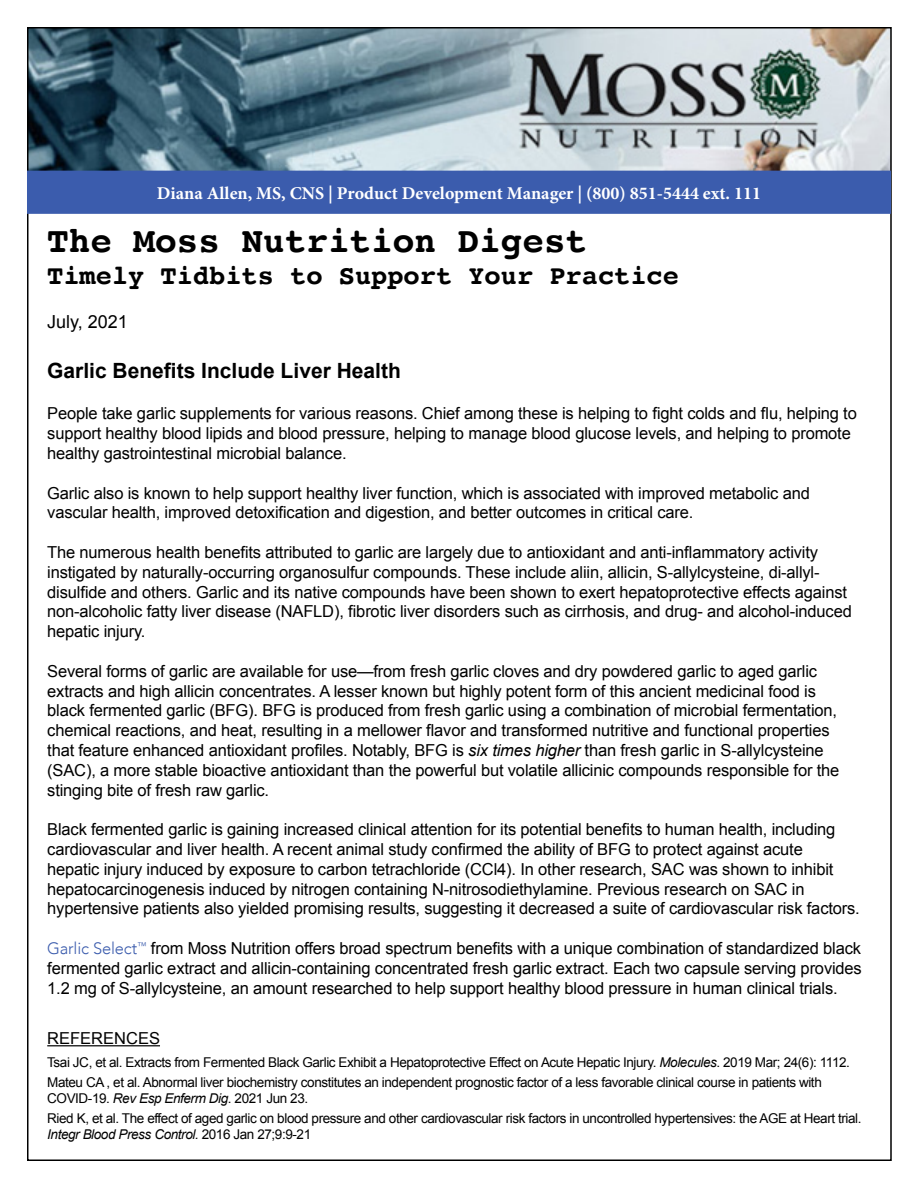
<style>
.page{position:relative;width:918px;height:1188px;background:#fff}
.page>*{position:absolute;margin:0;border:0;box-sizing:border-box;transform-origin:0 0}
.t1{font:700 36px "Courier";color:#000}
.t2{font:700 27px "Courier";color:#000}
.t3{font:700 21px "Arial";color:#000}
.t4{font:700 18px "Minion Pro";color:#fff}
.t5{font:18px "Arial";color:#000}
.t6{font:16.5px/19.8px "Arial";letter-spacing:-.01em;color:#000}
.t7{font:13.5px/19.8px "Arial";letter-spacing:-.03em;color:#000}
.t8{font:italic 13.5px "Arial";letter-spacing:-.03em;color:#000}
.s1{font-style:italic}
.s2{font-family:"Avenir";font-weight:300;color:#3b5cad}
.s3{font-style:normal}
</style>
<div class="page">
<img style="left:30px;top:30px;width:859px;height:141px">
<hr style="left:47px;top:1045px;width:113px;height:1px;background:#000">
<div style="left:28px;top:171px;width:862px;height:42px;background:#3b5cad"></div>
<div style="left:27px;top:171px;width:864px;height:43px;border:2px solid #3b5cad"></div>
<p class="t4" style="left:157px;top:180px;width:606px">Diana Allen, MS, CNS | Product Development Manager | (800) 851-5444 ext. 111</p>
<h1 class="t1" style="left:47px;top:212px;width:542px">The Moss Nutrition Digest</h1>
<h2 class="t2" style="left:47px;top:254px;width:633px">Timely Tidbits to Support Your Practice</h2>
<p class="t5" style="left:47px;top:310px;width:82px">July, 2021</p>
<p class="t3" style="left:47px;top:357px;width:355px">Garlic Benefits Include Liver Health</p>
<p class="t6" style="left:47px;top:404px;width:811px">People take garlic supplements for various reasons. Chief among these is helping to fight colds and flu, helping to support healthy blood lipids and blood pressure, helping to manage blood glucose levels, and helping to promote healthy gastrointestinal microbial balance.</p>
<p class="t6" style="left:47px;top:483px;width:764px">Garlic also is known to help support healthy liver function, which is associated with improved metabolic and vascular health, improved detoxification and digestion, and better outcomes in critical care.</p>
<p class="t6" style="left:47px;top:543px;width:806px">The numerous health benefits attributed to garlic are largely due to antioxidant and anti-inflammatory activity instigated by naturally-occurring organosulfur compounds. These include aliin, allicin, S-allylcysteine, di-allyl&shy;disulfide and others. Garlic and its native compounds have been shown to exert hepatoprotective effects against non-alcoholic fatty liver disease (NAFLD), fibrotic liver disorders such as cirrhosis, and drug- and alcohol-induced hepatic injury.</p>
<p class="t6" style="left:47px;top:661px;width:794px">Several forms of garlic are available for use—from fresh garlic cloves and dry powdered garlic to aged garlic extracts and high allicin concentrates. A lesser known but highly potent form of this ancient medicinal food is black fermented garlic (BFG). BFG is produced from fresh garlic using a combination of microbial fermentation, chemical reactions, and heat, resulting in a mellower flavor and transformed nutritive and functional properties that feature enhanced antioxidant profiles. Notably, BFG is <span class="s1">six times higher</span> than fresh garlic in S-allylcysteine (SAC), a more stable bioactive antioxidant than the powerful but volatile allicinic compounds responsible for the stinging bite of fresh raw garlic.</p>
<p class="t6" style="left:47px;top:820px;width:814px">Black fermented garlic is gaining increased clinical attention for its potential benefits to human health, including cardiovascular and liver health. A recent animal study confirmed the ability of BFG to protect against acute<br>hepatic injury induced by exposure to carbon tetrachloride (CCl4). In other research, SAC was shown to inhibit hepatocarcinogenesis induced by nitrogen containing N-nitrosodiethylamine. Previous research on SAC in hypertensive patients also yielded promising results, suggesting it decreased a suite of cardiovascular risk factors.</p>
<p class="t6" style="left:47px;top:939px;width:816px;text-align:justify"><span class="s2">Garlic Select</span><sup>™</sup> from Moss Nutrition offers broad spectrum benefits with a unique combination of standardized black fermented garlic extract and allicin-containing concentrated fresh garlic extract. Each two capsule serving provides 1.2 mg of S-allylcysteine, an amount researched to help support healthy blood pressure in human clinical trials.</p>
<p class="t6" style="left:47px;top:1029px;width:114px">REFERENCES</p>
<p class="t7" style="left:47px;top:1053px;width:804px">Tsai JC, et al. Extracts from Fermented Black Garlic Exhibit a Hepatoprotective Effect on Acute Hepatic Injury. <span class="s1">Molecules</span>. 2019 Mar; 24(6): 1112.<br>Mateu CA , et al. Abnormal liver biochemistry constitutes an independent prognostic factor of a less favorable clinical course in patients with</p>
<p class="t7" style="left:47px;top:1089px;width:816px">COVID-19. <span class="s1">Rev Esp Enferm Dig</span>. 2021 Jun 23.<br>Ried K, et al. The effect of aged garlic on blood pressure and other cardiovascular risk factors in uncontrolled hypertensives: the AGE at Heart trial.</p>
<p class="t8" style="left:47px;top:1126px;width:265px">Integr Blood Press Control. <span class="s3">2016 Jan 27;9:9-21</span></p>
</div>
